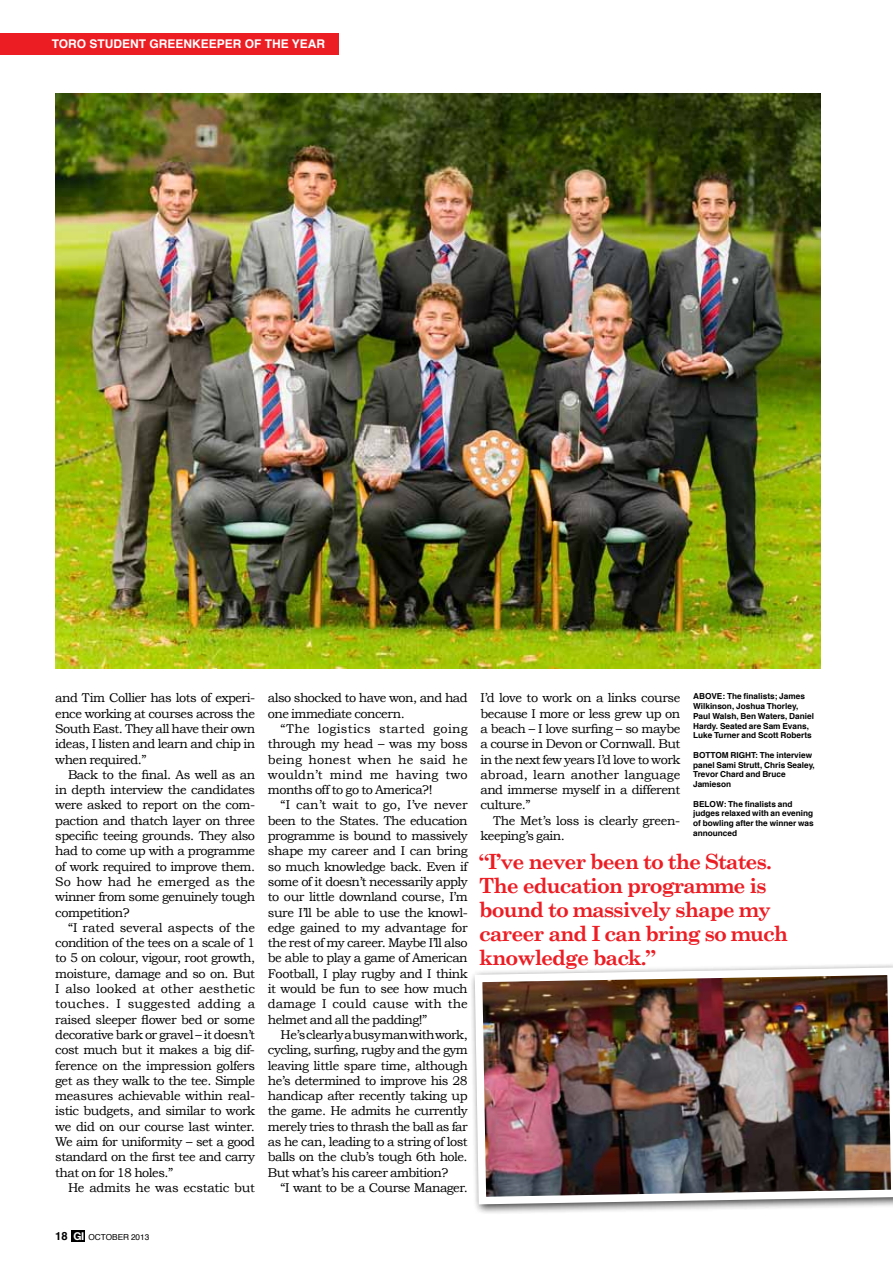
<style>
.page{position:relative;width:893px;height:1263px;background:#fff}
.page>*{position:absolute;margin:0;border:0;box-sizing:border-box;transform-origin:0 0}
.t1{font:700 21px/24px "Century Schoolbook";letter-spacing:-.05em;color:#ed1d24}
.t2{font:12.75px "Bookman Old Style";letter-spacing:-.04em;color:#000}
.t3{font:12.75px "Bookman Old Style";color:#000}
.t4{font:12.75px "Bookman Old Style";letter-spacing:-.005em;color:#000}
.t5{font:12.75px "Bookman Old Style";letter-spacing:-.02em;color:#000}
.t6{font:12.75px "Bookman Old Style";letter-spacing:.015em;color:#000}
.t7{font:12.75px "Bookman Old Style";letter-spacing:.025em;color:#000}
.t8{font:12.75px "Bookman Old Style";letter-spacing:.005em;color:#000}
.t9{font:12.75px "Bookman Old Style";letter-spacing:.01em;color:#000}
.t10{font:700 12px "Helvetica";color:#fff}
.t11{font:700 8.25px/9.8px "Helvetica";color:#000}
.t12{font:8.25px "Helvetica";color:#000}
.s1{font-weight:700;font-size:11.25px}
.s2{font-family:"Helvetica Neue";font-weight:700;font-size:10.8px;color:#fff}
</style>
<div class="page">
<div style="left:469px;top:962px;width:424px;height:253px;background:#000;opacity:.75"></div>
<img style="left:471px;top:964px;width:422px;height:244px">
<div style="left:71px;top:1230px;width:14px;height:11px;background:#000"></div>
<img style="left:55px;top:94px;width:766px;height:574px">
<div style="left:0;top:33px;width:338px;height:22px;background:#ed1d24"></div>
<p class="t10" style="left:52px;top:34px;width:274px">TORO STUDENT GREENKEEPER OF THE YEAR</p>
<p class="t2" style="left:55px;top:691px;width:201px">and Tim Collier has lots of experi-</p>
<p class="t2" style="left:55px;top:706px;width:201px">ence working at courses across the</p>
<p class="t2" style="left:55px;top:721px;width:201px">South East. They all have their own</p>
<p class="t2" style="left:55px;top:736px;width:201px">ideas, I listen and learn and chip in</p>
<p class="t2" style="left:55px;top:752px;width:93px">when required.”</p>
<p class="t2" style="left:68px;top:767px;width:189px">Back to the final. As well as an</p>
<p class="t2" style="left:55px;top:782px;width:201px">in depth interview the candidates</p>
<p class="t2" style="left:55px;top:798px;width:201px">were asked to report on the com-</p>
<p class="t2" style="left:55px;top:813px;width:201px">paction and thatch layer on three</p>
<p class="t2" style="left:55px;top:828px;width:201px">specific teeing grounds. They also</p>
<p class="t2" style="left:55px;top:844px;width:201px">had to come up with a programme</p>
<p class="t2" style="left:55px;top:859px;width:201px">of work required to improve them.</p>
<p class="t3" style="left:55px;top:874px;width:201px">So how had he emerged as the</p>
<p class="t2" style="left:55px;top:889px;width:201px">winner from some genuinely tough</p>
<p class="t2" style="left:55px;top:905px;width:76px">competition?</p>
<p class="t4" style="left:68px;top:920px;width:189px">“I rated several aspects of the</p>
<p class="t2" style="left:55px;top:935px;width:201px">condition of the tees on a scale of 1</p>
<p class="t2" style="left:55px;top:951px;width:201px">to 5 on colour, vigour, root growth,</p>
<p class="t2" style="left:55px;top:966px;width:201px">moisture, damage and so on. But</p>
<p class="t3" style="left:55px;top:981px;width:201px">I also looked at other aesthetic</p>
<p class="t6" style="left:55px;top:997px;width:201px">touches. I suggested adding a</p>
<p class="t2" style="left:55px;top:1012px;width:201px">raised sleeper flower bed or some</p>
<p class="t2" style="left:55px;top:1027px;width:201px">decorative bark or gravel – it doesn’t</p>
<p class="t2" style="left:55px;top:1042px;width:201px">cost much but it makes a big dif-</p>
<p class="t2" style="left:55px;top:1058px;width:201px">ference on the impression golfers</p>
<p class="t2" style="left:55px;top:1073px;width:201px">get as they walk to the tee. Simple</p>
<p class="t2" style="left:55px;top:1088px;width:201px">measures achievable within real-</p>
<p class="t2" style="left:55px;top:1104px;width:201px">istic budgets, and similar to work</p>
<p class="t2" style="left:55px;top:1119px;width:201px">we did on our course last winter.</p>
<p class="t2" style="left:55px;top:1134px;width:201px">We aim for uniformity – set a good</p>
<p class="t2" style="left:55px;top:1150px;width:201px">standard on the first tee and carry</p>
<p class="t2" style="left:55px;top:1165px;width:119px">that on for 18 holes.”</p>
<p class="t5" style="left:68px;top:1180px;width:189px">He admits he was ecstatic but</p>
<p class="t2" style="left:268px;top:691px;width:201px">also shocked to have won, and had</p>
<p class="t2" style="left:268px;top:706px;width:138px">one immediate concern.</p>
<p class="t7" style="left:281px;top:721px;width:189px">“The logistics started going</p>
<p class="t2" style="left:268px;top:736px;width:201px">through my head – was my boss</p>
<p class="t9" style="left:268px;top:752px;width:201px">being honest when he said he</p>
<p class="t6" style="left:268px;top:767px;width:201px">wouldn’t mind me having two</p>
<p class="t2" style="left:268px;top:782px;width:166px">months off to go to America?!</p>
<p class="t8" style="left:281px;top:798px;width:189px">“I can’t wait to go, I’ve never</p>
<p class="t2" style="left:268px;top:813px;width:201px">been to the States. The education</p>
<p class="t2" style="left:268px;top:828px;width:201px">programme is bound to massively</p>
<p class="t2" style="left:268px;top:844px;width:201px">shape my career and I can bring</p>
<p class="t2" style="left:268px;top:859px;width:201px">so much knowledge back. Even if</p>
<p class="t2" style="left:268px;top:874px;width:201px">some of it doesn’t necessarily apply</p>
<p class="t2" style="left:268px;top:889px;width:201px">to our little downland course, I’m</p>
<p class="t2" style="left:268px;top:905px;width:201px">sure I’ll be able to use the knowl-</p>
<p class="t5" style="left:268px;top:920px;width:201px">edge gained to my advantage for</p>
<p class="t2" style="left:268px;top:935px;width:201px">the rest of my career. Maybe I’ll also</p>
<p class="t2" style="left:268px;top:951px;width:201px">be able to play a game of American</p>
<p class="t2" style="left:268px;top:966px;width:201px">Football, I play rugby and I think</p>
<p class="t2" style="left:268px;top:981px;width:201px">it would be fun to see how much</p>
<p class="t3" style="left:268px;top:997px;width:201px">damage I could cause with the</p>
<p class="t2" style="left:268px;top:1012px;width:161px">helmet and all the padding!”</p>
<p class="t2" style="left:281px;top:1027px;width:189px">He’s clearly a busy man with work,</p>
<p class="t2" style="left:268px;top:1042px;width:201px">cycling, surfing, rugby and the gym</p>
<p class="t2" style="left:268px;top:1058px;width:201px">leaving little spare time, although</p>
<p class="t2" style="left:268px;top:1073px;width:201px">he’s determined to improve his 28</p>
<p class="t2" style="left:268px;top:1088px;width:201px">handicap after recently taking up</p>
<p class="t2" style="left:268px;top:1104px;width:201px">the game. He admits he currently</p>
<p class="t2" style="left:268px;top:1119px;width:201px">merely tries to thrash the ball as far</p>
<p class="t2" style="left:268px;top:1134px;width:201px">as he can, leading to a string of lost</p>
<p class="t2" style="left:268px;top:1150px;width:201px">balls on the club’s tough 6th hole.</p>
<p class="t2" style="left:268px;top:1165px;width:182px">But what’s his career ambition?</p>
<p class="t2" style="left:281px;top:1180px;width:189px">“I want to be a Course Manager.</p>
<p class="t2" style="left:480px;top:691px;width:201px">I’d love to work on a links course</p>
<p class="t2" style="left:480px;top:706px;width:201px">because I more or less grew up on</p>
<p class="t2" style="left:480px;top:721px;width:201px">a beach – I love surfing – so maybe</p>
<p class="t2" style="left:480px;top:736px;width:201px">a course in Devon or Cornwall. But</p>
<p class="t2" style="left:480px;top:752px;width:201px">in the next few years I’d love to work</p>
<p class="t4" style="left:480px;top:767px;width:201px">abroad, learn another language</p>
<p class="t2" style="left:480px;top:782px;width:201px">and immerse myself in a different</p>
<p class="t2" style="left:480px;top:798px;width:52px">culture.”</p>
<p class="t2" style="left:493px;top:813px;width:189px">The Met’s loss is clearly green-</p>
<p class="t2" style="left:480px;top:828px;width:86px">keeping’s gain.</p>
<p class="t11" style="left:693px;top:692px;width:122px">ABOVE: The finalists; James<br>Wilkinson, Joshua Thorley,<br>Paul Walsh, Ben Waters, Daniel<br>Hardy. Seated are Sam Evans,<br>Luke Turner and Scott Roberts</p>
<p class="t11" style="left:693px;top:750px;width:123px">BOTTOM RIGHT: The interview panel Sami Strutt, Chris Sealey,<br>Trevor Chard and Bruce<br>Jamieson</p>
<p class="t11" style="left:693px;top:799px;width:122px">BELOW: The finalists and judges relaxed with an evening of bowling after the winner was announced</p>
<p class="t1" style="left:479px;top:850px;width:311px">“I’ve never been to the States.<br>The education programme is bound to massively shape my career and I can bring so much knowledge back.”</p>
<p class="t12" style="left:55px;top:1231px;width:96px"><span class="s1">18</span> <span class="s2">GI</span> OCTOBER 2013</p>
</div>
